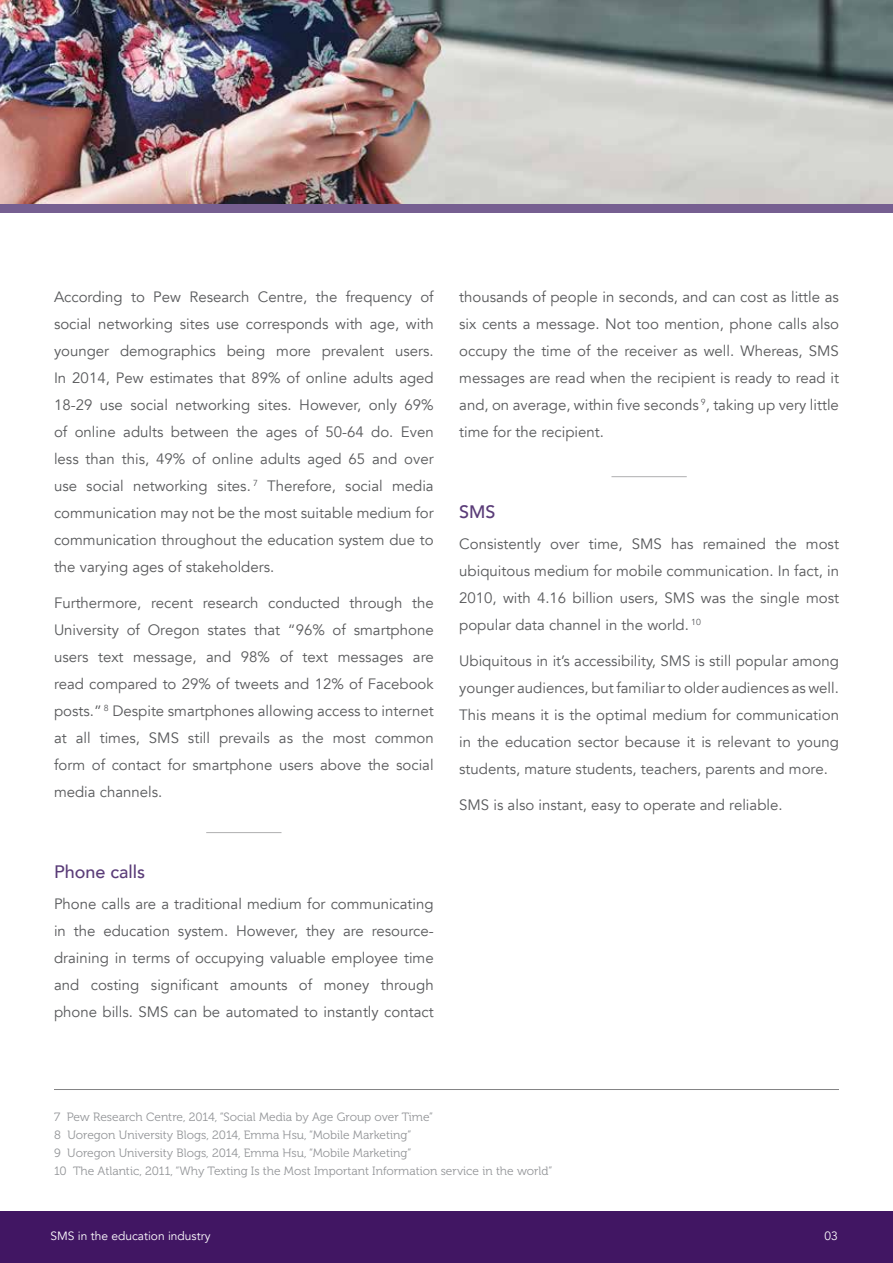
<style>
.page{position:relative;width:893px;height:1263px;background:#fff}
.page>*{position:absolute;margin:0;border:0;box-sizing:border-box;transform-origin:0 0}
.t1{font:500 18px "Avenir";color:#5a3c78}
.t2{font:15px/27px "Avenir";color:#58595b;text-align:justify}
.t3{font:12px/18px "Museo 300";color:#939598}
.t4{font:12px "Avenir";color:#fff}
</style>
<div class="page">
<div style="left:0;top:1212px;width:893px;height:51px;background:#411663"></div>
<img style="left:0;top:0;width:893px;height:204px">
<div style="left:0;top:204px;width:893px;height:9px;background:#765f91"></div>
<hr style="left:54px;top:1089px;width:785px;height:1px;background:#838384">
<hr style="left:206px;top:832px;width:75px;height:1px;background:#afafb0">
<hr style="left:611px;top:476px;width:76px;height:1px;background:#afafb0">
<p class="t2" style="left:54px;top:283px;width:381px">According to Pew Research Centre, the frequency of social networking sites use corresponds with age, with younger demographics being more prevalent users.<br>In 2014, Pew estimates that 89% of online adults aged 18-29 use social networking sites. However, only 69% of online adults between the ages of 50-64 do. Even less than this, 49% of online adults aged 65 and over use social networking sites. <sup>7</sup> Therefore, social media communication may not be the most suitable medium for communication throughout the education system due to the varying ages of stakeholders.</p>
<p class="t2" style="left:54px;top:589px;width:381px">Furthermore, recent research conducted through the University of Oregon states that “96% of smartphone users text message, and 98% of text messages are read compared to 29% of tweets and 12% of Facebook posts.” <sup>8</sup> Despite smartphones allowing access to internet at all times, SMS still prevails as the most common form of contact for smartphone users above the social media channels.</p>
<p class="t1" style="left:54px;top:856px;width:93px">Phone calls</p>
<p class="t2" style="left:54px;top:891px;width:381px">Phone calls are a traditional medium for communicating in the education system. However, they are resource&shy;draining in terms of occupying valuable employee time and costing significant amounts of money through phone bills. SMS can be automated to instantly contact</p>
<p class="t2" style="left:459px;top:283px;width:381px">thousands of people in seconds, and can cost as little as six cents a message. Not too mention, phone calls also occupy the time of the receiver as well. Whereas, SMS messages are read when the recipient is ready to read it and, on average, within five seconds <sup>9</sup>, taking up very little time for the recipient.</p>
<p class="t1" style="left:459px;top:496px;width:38px">SMS</p>
<p class="t2" style="left:459px;top:531px;width:381px">Consistently over time, SMS has remained the most ubiquitous medium for mobile communication. In fact, in 2010, with 4.16 billion users, SMS was the single most popular data channel in the world. <sup>10</sup></p>
<p class="t2" style="left:459px;top:648px;width:381px">Ubiquitous in it’s accessibility, SMS is still popular among younger audiences, but familiar to older audiences as well.<br>This means it is the optimal medium for communication in the education sector because it is relevant to young students, mature students, teachers, parents and more.</p>
<p class="t2" style="left:459px;top:792px;width:325px">SMS is also instant, easy to operate and reliable.</p>
<p class="t3" style="left:54px;top:1108px;width:500px">7 Pew Research Centre, 2014, “Social Media by Age Group over Time”<br>8 Uoregon University Blogs, 2014, Emma Hsu, “Mobile Marketing”<br>9 Uoregon University Blogs, 2014, Emma Hsu, “Mobile Marketing”<br>10 The Atlantic, 2011, “Why Texting Is the Most Important Information service in the world”</p>
<p class="t4" style="left:50px;top:1229px;width:162px">SMS in the education industry</p>
<p class="t4" style="left:824px;top:1229px;width:15px">03</p>
</div>
